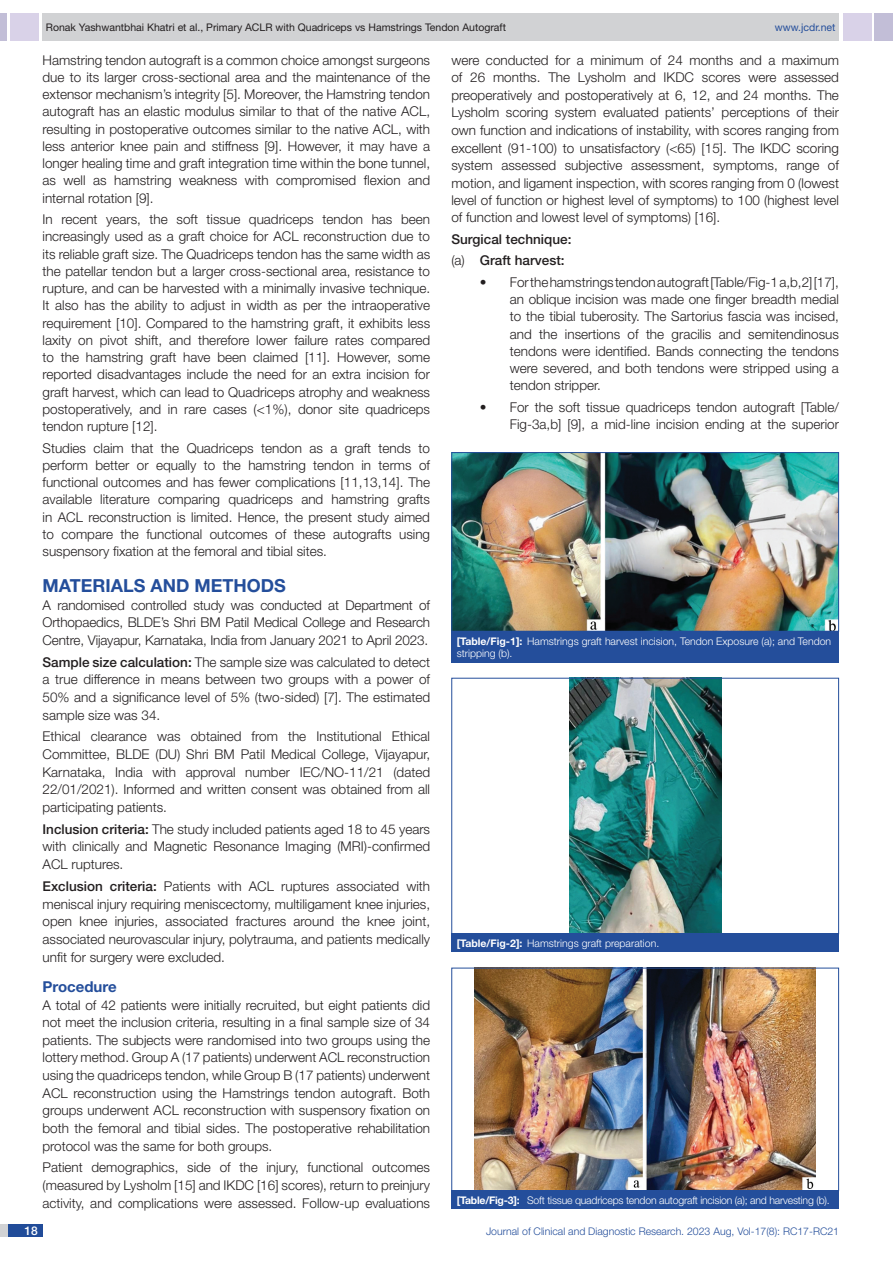
<style>
.page{position:relative;width:893px;height:1263px;background:#fff}
.page>*{position:absolute;margin:0;border:0;box-sizing:border-box;transform-origin:0 0}
.Heading{font:700 18px "Helvetica Neue";color:#244e9b}
.HEAD_2{font:700 15px "Helvetica Neue";color:#244e9b}
.Body_text{font:300 13.5px/17.2px "Helvetica Neue";color:#231f20;text-align:justify}
.Sub_Bullet_List{font:300 13.5px/17.2px "Helvetica Neue";color:#231f20;text-align:justify}
.Body_text-2{font:500 13.5px "Helvetica Neue";color:#231f20}
.NO_TAB{font:500 13.5px "Helvetica Neue";color:#231f20}
.t1{font:500 12px "Helvetica Neue";color:#fff}
.TABLE_FIG{font:300 10.5px/12.6px "Helvetica Neue";color:#fff}
.t2{font:10.5px "Helvetica Neue";color:#231f20}
.TABLE_FIG-2{font:300 10.5px "Helvetica Neue";letter-spacing:-.02em;color:#fff}
.t3{font:300 10.5px "Helvetica Neue";color:#244e9b}
.t4{font:10.5px "Helvetica Neue";color:#244e9b}
.s1{font-weight:500}
.s2{font-weight:300}
.s3{font-weight:700}
</style>
<div class="page">
<div style="left:0;top:13px;width:7px;height:28px;background:#c2bed7"></div>
<div style="left:10px;top:13px;width:29px;height:28px;background:#d9d2e8"></div>
<div style="left:43px;top:13px;width:796px;height:28px;background:#d1d2d4"></div>
<div style="left:875px;top:13px;width:18px;height:28px;background:#c2bed7"></div>
<div style="left:843px;top:13px;width:29px;height:28px;background:#d9d2e8"></div>
<div style="left:0;top:1224px;width:43px;height:13px;background:#d1d2d4"></div>
<div style="left:8px;top:1224px;width:35px;height:13px;background:#214c99"></div>
<img style="left:453px;top:454px;width:384px;height:176px">
<div style="left:451px;top:452px;width:388px;height:180px;border:1px solid #244e9b"></div>
<div style="left:451px;top:631px;width:388px;height:31px;background:#244e9b"></div>
<img style="left:569px;top:680px;width:152px;height:252px">
<div style="left:451px;top:678px;width:388px;height:256px;border:1px solid #244e9b"></div>
<div style="left:451px;top:933px;width:388px;height:19px;background:#244e9b"></div>
<img style="left:475px;top:970px;width:341px;height:219px">
<div style="left:451px;top:968px;width:388px;height:223px;border:1px solid #244e9b"></div>
<div style="left:451px;top:1190px;width:388px;height:19px;background:#244e9b"></div>
<p class="t2" style="left:46px;top:21px;width:462px">Ronak Yashwantbhai Khatri et al., Primary ACLR with Quadriceps vs Hamstrings Tendon Autograft</p>
<p class="t4" style="left:775px;top:21px;width:62px">www.jcdr.net</p>
<p class="Body_text" style="left:43px;top:51px;width:389px">Hamstring tendon autograft is a common choice amongst surgeons due to its larger cross-sectional area and the maintenance of the extensor mechanism’s integrity [5]. Moreover, the Hamstring tendon autograft has an elastic modulus similar to that of the native ACL, resulting in postoperative outcomes similar to the native ACL, with less anterior knee pain and stiffness [9]. However, it may have a longer healing time and graft integration time within the bone tunnel, as well as hamstring weakness with compromised flexion and internal rotation [9].</p>
<p class="Body_text" style="left:43px;top:210px;width:389px">In recent years, the soft tissue quadriceps tendon has been increasingly used as a graft choice for ACL reconstruction due to its reliable graft size. The Quadriceps tendon has the same width as the patellar tendon but a larger cross-sectional area, resistance to rupture, and can be harvested with a minimally invasive technique.<br>It also has the ability to adjust in width as per the intraoperative requirement [10]. Compared to the hamstring graft, it exhibits less laxity on pivot shift, and therefore lower failure rates compared to the hamstring graft have been claimed [11]. However, some reported disadvantages include the need for an extra incision for graft harvest, which can lead to Quadriceps atrophy and weakness postoperatively, and in rare cases (&lt;1%), donor site quadriceps tendon rupture [12].</p>
<p class="Body_text" style="left:43px;top:439px;width:389px">Studies claim that the Quadriceps tendon as a graft tends to perform better or equally to the hamstring tendon in terms of functional outcomes and has fewer complications [11,13,14]. The available literature comparing quadriceps and hamstring grafts in ACL reconstruction is limited. Hence, the present study aimed to compare the functional outcomes of these autografts using suspensory fixation at the femoral and tibial sites.</p>
<p class="Heading" style="left:43px;top:574px;width:245px">MATERIALS AND METHODS</p>
<p class="Body_text" style="left:43px;top:596px;width:389px;line-height:17.7px">A randomised controlled study was conducted at Department of Orthopaedics, BLDE’s Shri BM Patil Medical College and Research Centre, Vijayapur, Karnataka, India from January 2021 to April 2023.</p>
<p class="Body_text" style="left:43px;top:653px;width:389px;line-height:17.7px"><span class="s1">Sample size calculation:</span> The sample size was calculated to detect a true difference in means between two groups with a power of 50% and a significance level of 5% (two-sided) [7]. The estimated sample size was 34.</p>
<p class="Body_text" style="left:43px;top:727px;width:389px;line-height:17.7px">Ethical clearance was obtained from the Institutional Ethical Committee, BLDE (DU) Shri BM Patil Medical College, Vijayapur, Karnataka, India with approval number IEC/NO-11/21 (dated 22/01/2021). Informed and written consent was obtained from all participating patients.</p>
<p class="Body_text" style="left:43px;top:820px;width:389px;line-height:17.7px"><span class="s1">Inclusion criteria:</span> The study included patients aged 18 to 45 years with clinically and Magnetic Resonance Imaging (MRI)-confirmed ACL ruptures.</p>
<p class="Body_text" style="left:43px;top:877px;width:389px;line-height:17.7px"><span class="s1">Exclusion criteria:</span> Patients with ACL ruptures associated with meniscal injury requiring meniscectomy, multiligament knee injuries, open knee injuries, associated fractures around the knee joint, associated neurovascular injury, polytrauma, and patients medically unfit for surgery were excluded.</p>
<p class="HEAD_2" style="left:43px;top:977px;width:76px">Procedure</p>
<p class="Body_text" style="left:43px;top:996px;width:389px">A total of 42 patients were initially recruited, but eight patients did not meet the inclusion criteria, resulting in a final sample size of 34 patients. The subjects were randomised into two groups using the lottery method. Group A (17 patients) underwent ACL reconstruction using the quadriceps tendon, while Group B (17 patients) underwent ACL reconstruction using the Hamstrings tendon autograft. Both groups underwent ACL reconstruction with suspensory fixation on both the femoral and tibial sides. The postoperative rehabilitation protocol was the same for both groups.</p>
<p class="Body_text" style="left:43px;top:1158px;width:389px">Patient demographics, side of the injury, functional outcomes (measured by Lysholm [15] and IKDC [16] scores), return to preinjury activity, and complications were assessed. Follow-up evaluations</p>
<p class="Body_text" style="left:451px;top:51px;width:389px">were conducted for a minimum of 24 months and a maximum of 26 months. The Lysholm and IKDC scores were assessed preoperatively and postoperatively at 6, 12, and 24 months. The Lysholm scoring system evaluated patients’ perceptions of their own function and indications of instability, with scores ranging from excellent (91-100) to unsatisfactory (&lt;65) [15]. The IKDC scoring system assessed subjective assessment, symptoms, range of motion, and ligament inspection, with scores ranging from 0 (lowest level of function or highest level of symptoms) to 100 (highest level of function and lowest level of symptoms) [16].</p>
<p class="Body_text-2" style="left:451px;top:231px;width:122px">Surgical technique:</p>
<p class="NO_TAB" style="left:451px;top:253px;width:115px"><span class="s2">(a)</span> Graft harvest:</p>
<p class="Sub_Bullet_List" style="left:510px;top:273px;width:331px;text-indent:-30px">• Forthehamstringstendonautograft[Table/Fig-1a,b,2][17], an oblique incision was made one finger breadth medial to the tibial tuberosity. The Sartorius fascia was incised, and the insertions of the gracilis and semitendinosus tendons were identified. Bands connecting the tendons were severed, and both tendons were stripped using a tendon stripper.</p>
<p class="Sub_Bullet_List" style="left:480px;top:398px;width:361px;text-align:right">• For the soft tissue quadriceps tendon autograft [Table/<br>Fig-3a,b] [9], a mid-line incision ending at the superior</p>
<p class="TABLE_FIG" style="left:457px;top:634px;width:376px"><span class="s3">[Table/Fig-1]:</span> Hamstrings graft harvest incision, Tendon Exposure (a); and Tendon stripping (b).</p>
<p class="TABLE_FIG" style="left:457px;top:937px;width:204px"><span class="s3">[Table/Fig-2]:</span> Hamstrings graft preparation.</p>
<p class="TABLE_FIG-2" style="left:457px;top:1194px;width:374px"><span class="s3">[Table/Fig-3]:</span> Soft tissue quadriceps tendon autograft incision (a); and harvesting (b).</p>
<p class="t1" style="left:24px;top:1223px;width:15px">18</p>
<p class="t3" style="left:486px;top:1225px;width:355px">Journal of Clinical and Diagnostic Research. 2023 Aug, Vol-17(8): RC17-RC21</p>
</div>
